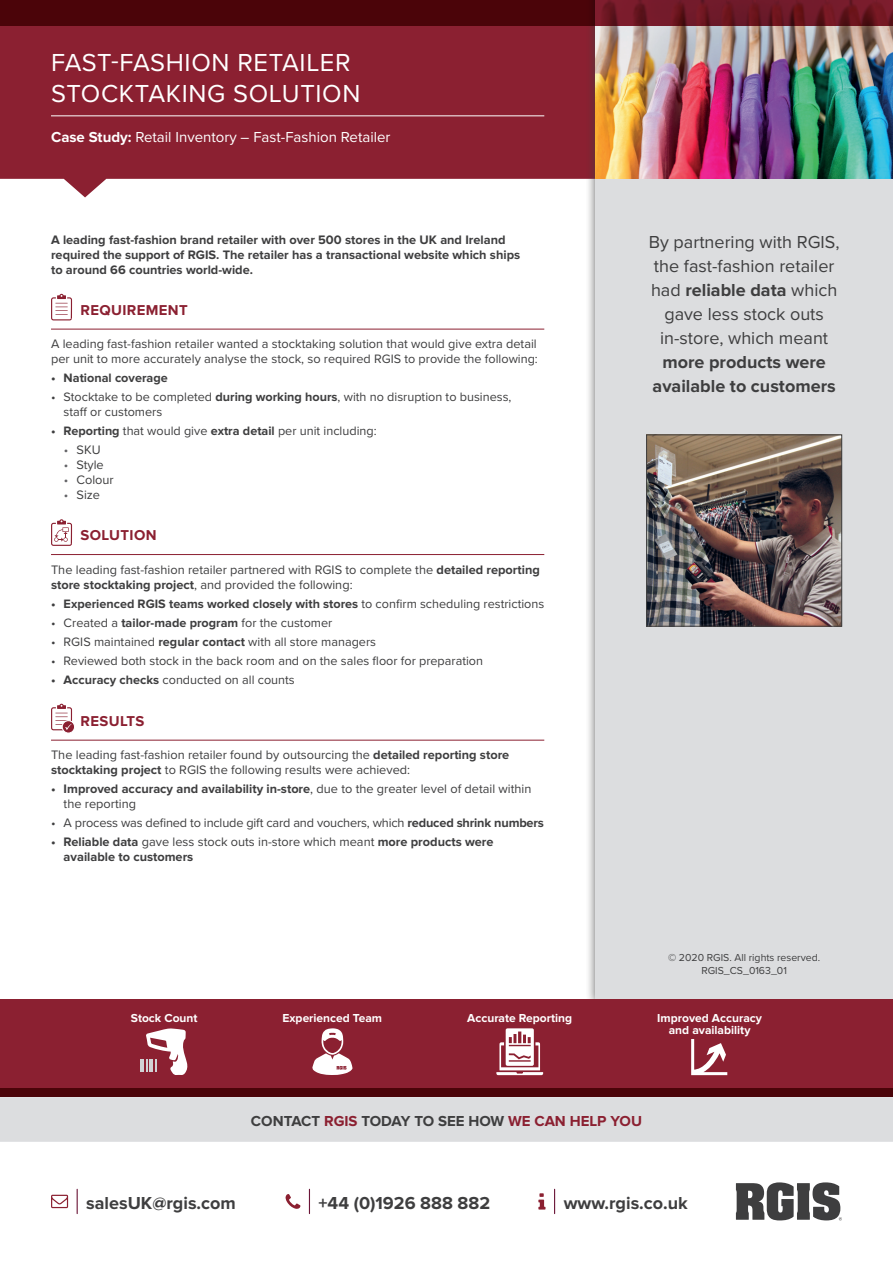
<style>
.page{position:relative;width:893px;height:1263px;background:#fff}
.page>*{position:absolute;margin:0;border:0;box-sizing:border-box;transform-origin:0 0}
.t1{font:25.5px/30.6px "Proxima Nova";letter-spacing:.025em;color:#fff}
.t2{font:18px/24px "Proxima Nova";color:#3e3e3f;text-align:center}
.t3{font:700 18px/24px "Proxima Nova";color:#3e3e3f;text-align:center}
.t4{font:15px "Proxima Nova";color:#fff}
.t5{font:700 15px "Proxima Nova";color:#3e3e3f}
.t6{font:700 14.85px "Proxima Nova";letter-spacing:.025em;color:#8b2031}
.t7{font:12.75px/15px "Proxima Nova";color:#3e3e3f}
.t8{font:700 12.75px/15px "Proxima Nova";color:#3e3e3f}
.t9{font:12.6px/14.9px "Proxima Nova";color:#3e3e3f}
.t10{font:700 12.6px "Proxima Nova";color:#3e3e3f}
.t11{font:700 12px/12px "Proxima Nova";color:#fff;text-align:center}
.t12{font:10.5px/12.6px "Proxima Nova";color:#3e3e3f;text-align:center}
.s1{font-weight:700}
.s2{font-size:12.6px}
.s3{color:#636366}
.s4{font-weight:400}
.s5{color:#8b2031}
</style>
<div class="page">
<svg style="left:554px;top:1189px;width:1px;height:24px"></svg>
<svg style="left:538px;top:1193px;width:7px;height:16px"></svg>
<svg style="left:77px;top:1189px;width:1px;height:24px"></svg>
<svg style="left:51px;top:1195px;width:17px;height:13px"></svg>
<svg style="left:309px;top:1189px;width:1px;height:24px"></svg>
<svg style="left:286px;top:1194px;width:14px;height:15px"></svg>
<svg style="left:736px;top:1182px;width:106px;height:38px"></svg>
<div style="left:0;top:1097px;width:893px;height:45px;background:#dcdddf"></div>
<svg style="left:0;top:26px;width:585px;height:171px;fill:#8b2031"></svg>
<div style="left:585px;top:0;width:308px;height:1010px;background:#3e3e3f;opacity:.75"></div>
<div style="left:595px;top:0;width:298px;height:1001px;background:#dcdddf"></div>
<hr style="left:51px;top:116px;width:493px;height:1px;background:#fff">
<div style="left:0;top:999px;width:893px;height:98px;background:#8b2031"></div>
<img style="left:595px;top:26px;width:298px;height:153px">
<hr style="left:51px;top:329px;width:493px;height:1px;background:#8b2031">
<hr style="left:51px;top:554px;width:493px;height:1px;background:#8b2031">
<hr style="left:51px;top:740px;width:493px;height:1px;background:#8b2031">
<svg style="left:51px;top:294px;width:22px;height:26px"></svg>
<svg style="left:51px;top:519px;width:22px;height:27px"></svg>
<svg style="left:51px;top:704px;width:23px;height:29px"></svg>
<img style="left:648px;top:437px;width:192px;height:187px">
<div style="left:646px;top:435px;width:196px;height:191px;border:1px solid #3e3e3f"></div>
<svg style="left:0;top:0;width:893px;height:26px;fill:#4b0409"></svg>
<div style="left:0;top:1089px;width:893px;height:8px;background:#4b0409"></div>
<svg style="left:496px;top:1028px;width:47px;height:47px"></svg>
<svg style="left:141px;top:1028px;width:47px;height:47px"></svg>
<svg style="left:312px;top:1028px;width:41px;height:47px"></svg>
<svg style="left:691px;top:1039px;width:36px;height:36px"></svg>
<h1 class="t1" style="left:51px;top:46px;width:311px">FAST-FASHION RETAILER<br>STOCKTAKING SOLUTION</h1>
<p class="t4" style="left:51px;top:126px;width:341px"><span class="s1">Case Study:</span> Retail Inventory – Fast-Fashion Retailer</p>
<p class="t8" style="left:51px;top:233px;width:471px">A leading fast-fashion brand retailer with over 500 stores in the UK and Ireland required the support of RGIS. The retailer has a transactional website which ships to around 66 countries world-wide.</p>
<p class="t6" style="left:80px;top:301px;width:109px">REQUIREMENT</p>
<p class="t7" style="left:51px;top:336px;width:488px">A leading fast-fashion retailer wanted a stocktaking solution that would give extra detail per unit to more accurately analyse the stock, so <span class="s2">required RGIS to provide the following:</span></p>
<p class="t10" style="left:51px;top:371px;width:118px">• National coverage</p>
<p class="t9" style="left:64px;top:389px;width:449px;text-indent:-13px">• Stocktake to be completed <span class="s1">during working hours</span>, with no disruption to business, staff or customers</p>
<p class="t9" style="left:51px;top:423px;width:327px"><span class="s1">• Reporting</span> that would give <span class="s1">extra detail</span> per unit including:</p>
<p class="t7" style="left:64px;top:442px;width:38px"><span class="s3">•</span> SKU</p>
<p class="t7" style="left:64px;top:457px;width:42px"><span class="s3">•</span> Style</p>
<p class="t7" style="left:64px;top:472px;width:52px"><span class="s3">•</span> Colour</p>
<p class="t7" style="left:64px;top:487px;width:38px"><span class="s3">•</span> Size</p>
<p class="t6" style="left:80px;top:526px;width:78px">SOLUTION</p>
<p class="t7" style="left:51px;top:561px;width:490px">The leading fast-fashion retailer partnered with RGIS to complete the <span class="s1">detailed reporting store stocktaking project</span>, and provided the following:</p>
<p class="t10" style="left:51px;top:596px;width:495px">• Experienced RGIS teams worked closely with stores <span class="s4">to confirm scheduling restrictions</span></p>
<p class="t9" style="left:51px;top:614px;width:283px">• Created a <span class="s1">tailor-made program</span> for the customer</p>
<p class="t9" style="left:51px;top:634px;width:327px">• RGIS maintained <span class="s1">regular contact</span> with all store managers</p>
<p class="t9" style="left:51px;top:653px;width:433px">• Reviewed both stock in the back room and on the sales floor for preparation</p>
<p class="t9" style="left:51px;top:672px;width:245px"><span class="s1">• Accuracy checks</span> conducted on all counts</p>
<p class="t6" style="left:80px;top:713px;width:65px">RESULTS</p>
<p class="t7" style="left:51px;top:747px;width:460px">The leading fast-fashion retailer found by outsourcing the <span class="s1">detailed reporting store stocktaking project</span> to RGIS the following results were achieved:</p>
<p class="t7" style="left:64px;top:781px;width:469px;text-indent:-13px"><span class="s1">• Improved accuracy and availability in-store</span>, due to the greater level of detail within the reporting</p>
<p class="t7" style="left:51px;top:815px;width:494px">• A process was defined to include gift card and vouchers, which <span class="s1">reduced shrink numbers</span></p>
<p class="t8" style="left:64px;top:835px;width:431px;text-indent:-13px">• Reliable data <span class="s4">gave less stock outs in-store which meant</span> more products were available to customers</p>
<h2 class="t2" style="left:649px;top:229px;width:192px">By partnering with RGIS, the fast-fashion retailer had <span class="s1">reliable data</span> which gave less stock outs in-store, which meant</h2>
<h2 class="t3" style="left:653px;top:351px;width:185px">more products were available to customers</h2>
<p class="t12" style="left:668px;top:951px;width:154px">© 2020 RGIS. All rights reserved.<br>RGIS_CS_0163_01</p>
<p class="t11" style="left:131px;top:1012px;width:68px">Stock Count</p>
<p class="t11" style="left:283px;top:1012px;width:101px">Experienced Team</p>
<p class="t11" style="left:467px;top:1012px;width:107px">Accurate Reporting</p>
<p class="t11" style="left:657px;top:1012px;width:106px">Improved Accuracy and availability</p>
<p class="t5" style="left:251px;top:1112px;width:393px">CONTACT <span class="s5">RGIS</span> TODAY TO SEE HOW <span class="s5">WE CAN HELP YOU</span></p>
<h2 class="t3" style="left:86px;top:1191px;width:151px">salesUK@rgis.com</h2>
<h2 class="t3" style="left:319px;top:1191px;width:173px">+44 (0)1926 888 882</h2>
<h2 class="t3" style="left:564px;top:1191px;width:126px">www.rgis.co.uk</h2>
</div>
